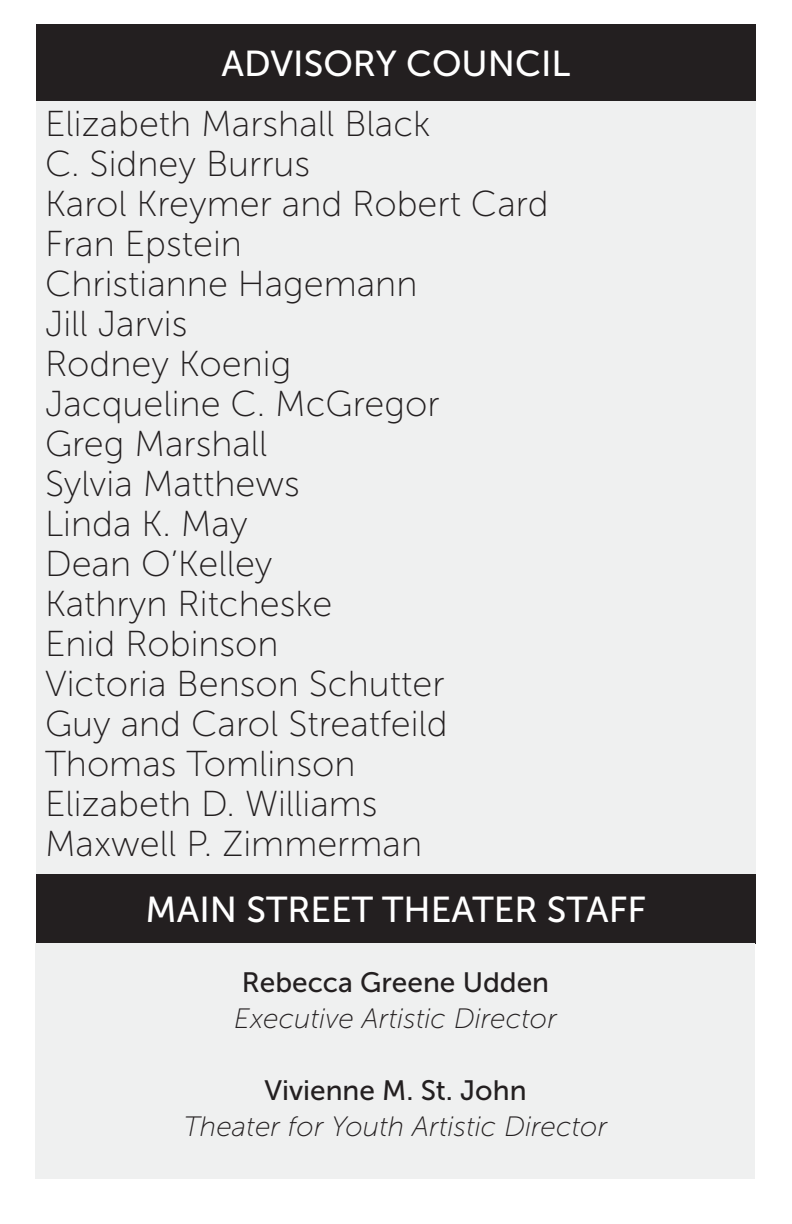
<style>
.page{position:relative;width:792px;height:1224px;background:#fff}
.page>*{position:absolute;margin:0;border:0;box-sizing:border-box;transform-origin:0 0}
.t1{font:36px/40px "Museo Sans 100";color:#231f20}
.t2{font:36px "Museo Sans 500";color:#fff}
.t3{font:36px "Museo Sans 500";color:#fff}
.t4{font:italic 28px "Museo Sans 100";color:#231f20}
.t5{font:28px "Museo Sans 500";color:#231f20}
</style>
<div class="page">
<div style="left:36px;top:91px;width:720px;height:783px;background:#eff0f0"></div>
<div style="left:36px;top:24px;width:720px;height:77px;background:#231f20"></div>
<div style="left:36px;top:874px;width:720px;height:70px;background:#231f20"></div>
<div style="left:36px;top:944px;width:720px;height:235px;background:#eff0f0"></div>
<p class="t3" style="left:221px;top:44px;width:351px">ADVISORY COUNCIL</p>
<p class="t1" style="left:45px;top:104px;width:505px">Elizabeth Marshall Black<br>C. Sidney Burrus<br>Karol Kreymer and Robert Card<br>Fran Epstein<br>Christianne Hagemann<br>Jill Jarvis<br>Rodney Koenig<br>Jacqueline C. McGregor<br>Greg Marshall<br>Sylvia Matthews<br>Linda K. May<br>Dean O’Kelley<br>Kathryn Ritcheske<br>Enid Robinson<br>Victoria Benson Schutter<br>Guy and Carol Streatfeild<br>Thomas Tomlinson<br>Elizabeth D. Williams<br>Maxwell P. Zimmerman</p>
<p class="t2" style="left:146px;top:890px;width:502px">MAIN STREET THEATER STAFF</p>
<p class="t5" style="left:242px;top:967px;width:309px">Rebecca Greene Udden</p>
<p class="t4" style="left:234px;top:1003px;width:324px">Executive Artistic Director</p>
<p class="t5" style="left:264px;top:1075px;width:264px">Vivienne M. St. John</p>
<p class="t4" style="left:184px;top:1111px;width:425px">Theater for Youth Artistic Director</p>
</div>
